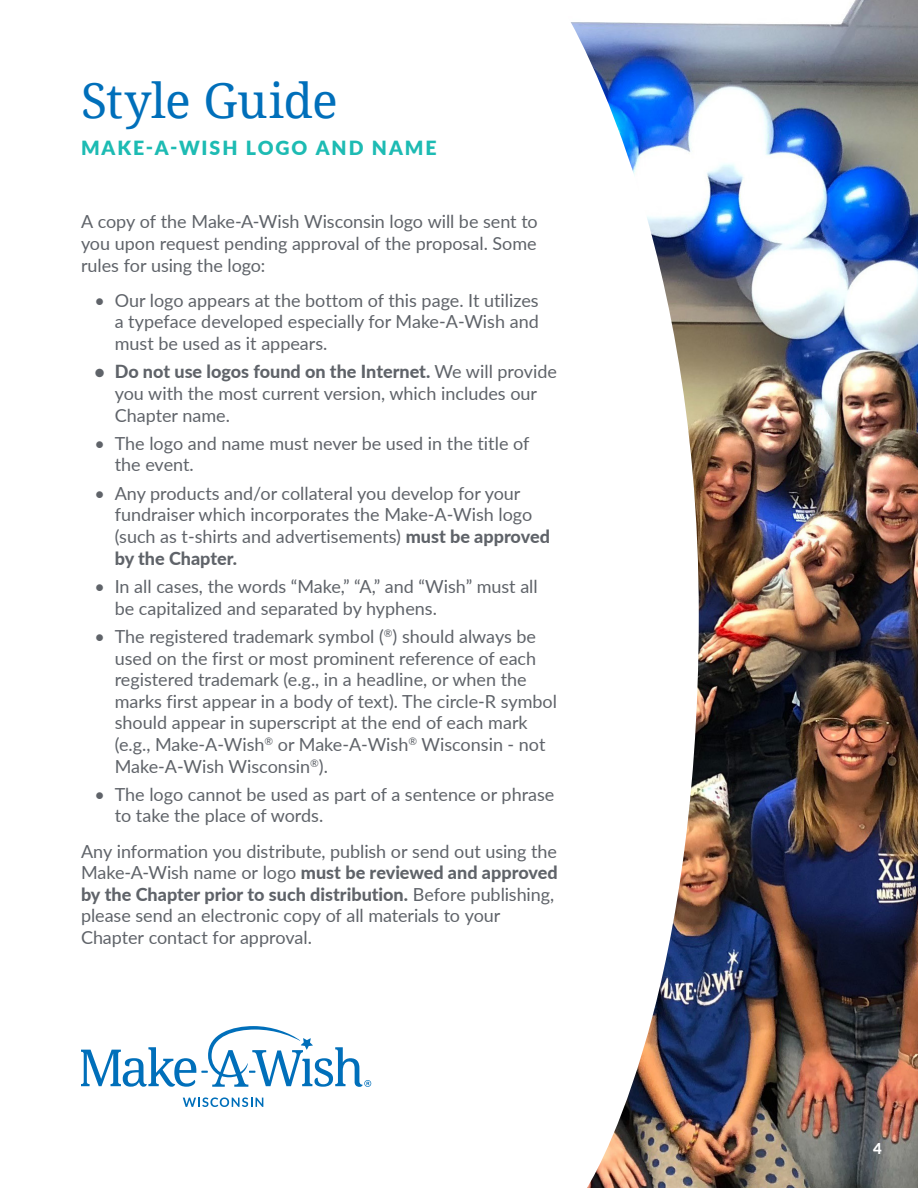
<style>
.page{position:relative;width:918px;height:1188px;background:#fff}
.page>*{position:absolute;margin:0;border:0;box-sizing:border-box;transform-origin:0 0}
.t1{font:48px "Droid Serif";letter-spacing:-.015em;color:#006fba}
.t2{font:900 19.5px "Lato";letter-spacing:.1em;color:#1dbbb3}
.t3{font:18px/21.6px "Lato";color:#5f6369}
.t4{font:800 15px "Lato";color:#fff}
.s1{font-weight:800}
</style>
<div class="page">
<img style="left:571px;top:0;width:347px;height:1188px">
<svg style="left:183px;top:1097px;width:80px;height:10px"></svg>
<svg style="left:81px;top:1026px;width:290px;height:61px"></svg>
<p class="t1" style="left:81px;top:68px;width:258px">Style Guide</p>
<p class="t2" style="left:81px;top:133px;width:357px">MAKE-A-WISH LOGO AND NAME</p>
<p class="t3" style="left:81px;top:210px;width:458px;text-align:justify">A copy of the Make-A-Wish Wisconsin logo will be sent to you upon request pending approval of the proposal. Some rules for using the logo:</p>
<p class="t3" style="left:115px;top:289px;width:426px;text-align:justify;text-indent:-20px">• Our logo appears at the bottom of this page. It utilizes a typeface developed especially for Make-A-Wish and must be used as it appears.</p>
<p class="t3" style="left:115px;top:360px;width:444px;text-indent:-20px"><span class="s1">• Do not use logos found on the Internet.</span> We will provide you with the most current version, which includes our<br>Chapter name.</p>
<p class="t3" style="left:115px;top:432px;width:416px;text-indent:-20px">• The logo and name must never be used in the title of the event.</p>
<p class="t3" style="left:115px;top:482px;width:437px;text-indent:-20px">• Any products and/or collateral you develop for your fundraiser which incorporates the Make-A-Wish logo (such as t-shirts and advertisements) <span class="s1">must be approved by the Chapter.</span></p>
<p class="t3" style="left:115px;top:575px;width:425px;text-indent:-20px">• In all cases, the words “Make,” “A,” and “Wish” must all be capitalized and separated by hyphens.</p>
<p class="t3" style="left:115px;top:625px;width:444px;text-indent:-20px">• The registered trademark symbol (<sup>®</sup>) should always be used on the first or most prominent reference of each registered trademark (e.g., in a headline, or when the marks first appear in a body of text). The circle-R symbol should appear in superscript at the end of each mark (e.g., Make-A-Wish<sup>®</sup> or Make-A-Wish<sup>®</sup> Wisconsin - not Make-A-Wish Wisconsin<sup>®</sup>).</p>
<p class="t3" style="left:115px;top:783px;width:441px;text-indent:-20px">• The logo cannot be used as part of a sentence or phrase to take the place of words.</p>
<p class="t3" style="left:81px;top:839px;width:478px">Any information you distribute, publish or send out using the Make-A-Wish name or logo <span class="s1">must be reviewed and approved by the Chapter prior to such distribution.</span> Before publishing, please send an electronic copy of all materials to your Chapter contact for approval.</p>
<p class="t4" style="left:873px;top:1137px;width:10px">4</p>
</div>
